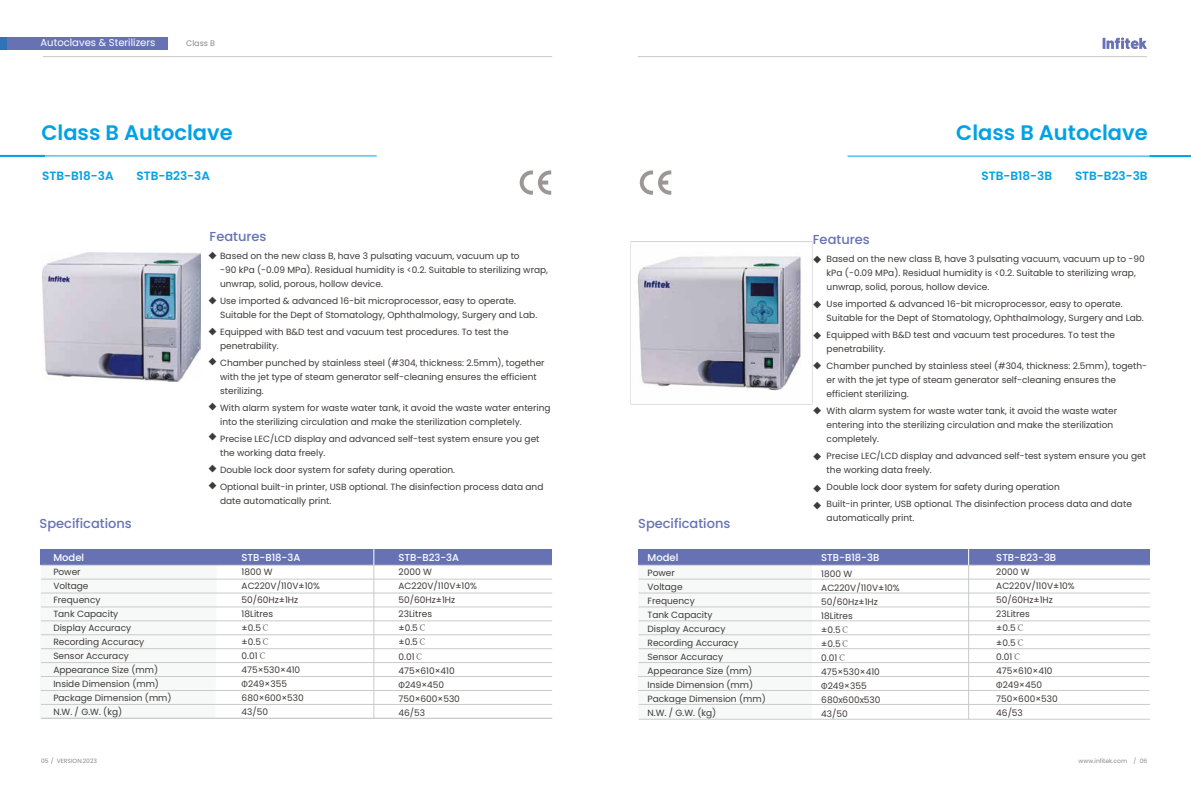
<style>
.page{position:relative;width:1191px;height:808px;background:#fff}
.page>*{position:absolute;margin:0;border:0;box-sizing:border-box;transform-origin:0 0}
.t1{font:600 21px "Poppins";color:#00a2e4}
.t2{font:500 13px "Poppins";color:#6772b5}
.t3{font:600 12px "Poppins";color:#00a2e4}
.t4{font:500 10px "Poppins";color:#fff}
.t5{font:10px "Poppins";color:#fff}
.t6{font:9px/14px "Poppins";color:#3e3a39}
.t7{font:300 9px/17px "Adobe Song Std";color:#3e3a39}
.t8{font:8px "Poppins";color:#898989}
.t9{font:6px "Poppins";color:#898989}
.s1{font-family:"Adobe Song Std";font-weight:300}
.s2{font-family:"Myriad Pro"}
</style>
<div class="page">
<img style="left:630px;top:241px;width:183px;height:164px">
<svg style="left:519px;top:170px;width:32px;height:25px"></svg>
<svg style="left:640px;top:170px;width:31px;height:25px"></svg>
<div style="left:8px;top:37px;width:160px;height:13px;background:#6772b5"></div>
<div style="left:0;top:37px;width:7px;height:13px;background:#3071b9"></div>
<hr style="left:637px;top:56px;width:509px;height:1px;background:#c9caca">
<hr style="left:43px;top:56px;width:509px;height:1px;background:#c9caca">
<hr style="left:0;top:156px;width:377px;height:1px;background:#00a2e4">
<hr style="left:0;top:155px;width:45px;height:2px;background:#00a2e4">
<hr style="left:847px;top:156px;width:344px;height:1px;background:#00a2e4">
<hr style="left:1149px;top:155px;width:42px;height:2px;background:#00a2e4">
<svg style="left:40px;top:564px;width:177px;height:154px"></svg>
<div style="left:41px;top:549px;width:511px;height:16px;background:#6772b5"></div>
<hr style="left:41px;top:579px;width:511px;height:1px;background:#c9caca">
<hr style="left:41px;top:593px;width:511px;height:1px;background:#c9caca">
<hr style="left:41px;top:607px;width:511px;height:1px;background:#c9caca">
<hr style="left:41px;top:621px;width:511px;height:1px;background:#c9caca">
<hr style="left:41px;top:634px;width:511px;height:1px;background:#c9caca">
<hr style="left:41px;top:648px;width:511px;height:1px;background:#c9caca">
<hr style="left:41px;top:662px;width:511px;height:1px;background:#c9caca">
<hr style="left:41px;top:676px;width:511px;height:1px;background:#c9caca">
<hr style="left:41px;top:690px;width:511px;height:1px;background:#c9caca">
<hr style="left:41px;top:704px;width:511px;height:1px;background:#c9caca">
<hr style="left:41px;top:718px;width:511px;height:1px;background:#c9caca">
<hr style="left:41px;top:565px;width:511px;height:1px;background:#c9caca">
<svg style="left:373px;top:549px;width:1px;height:16px"></svg>
<hr style="left:373px;top:565px;width:1px;height:153px;background:#c9caca">
<div style="left:638px;top:565px;width:174px;height:154px;background:#f7f8f8"></div>
<div style="left:638px;top:549px;width:511px;height:16px;background:#6772b5"></div>
<hr style="left:638px;top:579px;width:512px;height:1px;background:#c9caca">
<hr style="left:638px;top:593px;width:512px;height:1px;background:#c9caca">
<hr style="left:638px;top:607px;width:512px;height:1px;background:#c9caca">
<hr style="left:638px;top:621px;width:512px;height:1px;background:#c9caca">
<hr style="left:638px;top:634px;width:512px;height:1px;background:#c9caca">
<hr style="left:638px;top:648px;width:512px;height:1px;background:#c9caca">
<hr style="left:638px;top:662px;width:512px;height:1px;background:#c9caca">
<hr style="left:638px;top:676px;width:511px;height:1px;background:#c9caca">
<hr style="left:638px;top:690px;width:511px;height:1px;background:#c9caca">
<hr style="left:638px;top:704px;width:512px;height:1px;background:#c9caca">
<hr style="left:638px;top:565px;width:512px;height:1px;background:#c9caca">
<svg style="left:968px;top:549px;width:1px;height:16px"></svg>
<hr style="left:968px;top:565px;width:1px;height:154px;background:#c9caca">
<hr style="left:638px;top:719px;width:512px;height:1px;background:#c9caca">
<svg style="left:1102px;top:37px;width:45px;height:12px"></svg>
<img style="left:43px;top:252px;width:158px;height:129px">
<p class="t5" style="left:41px;top:37px;width:116px">Autoclaves &amp; Sterilizers</p>
<p class="t8" style="left:186px;top:39px;width:30px">Class B</p>
<h1 class="t1" style="left:41px;top:120px;width:193px">Class B Autoclave</h1>
<h3 class="t3" style="left:42px;top:169px;width:73px">STB-B18-3A</h3>
<h3 class="t3" style="left:137px;top:169px;width:75px">STB-B23-3A</h3>
<h2 class="t2" style="left:210px;top:228px;width:58px">Features</h2>
<h2 class="t2" style="left:813px;top:231px;width:58px">Features</h2>
<h1 class="t1" style="left:956px;top:120px;width:193px">Class B Autoclave</h1>
<h3 class="t3" style="left:981px;top:169px;width:72px">STB-B18-3B</h3>
<h3 class="t3" style="left:1075px;top:169px;width:74px">STB-B23-3B</h3>
<p class="t6" style="left:220px;top:249px;width:329px;text-indent:-12px"><span class="s1">◆</span> Based on the new class B, have 3 pulsating vacuum, vacuum up to<br>-90 kPa (-0.09 MPa). Residual humidity is &lt;0.2. Suitable to sterilizing wrap, unwrap, solid, porous, hollow device.</p>
<p class="t6" style="left:220px;top:294px;width:319px;text-indent:-12px"><span class="s1">◆</span> Use imported &amp; advanced 16-bit microprocessor, easy to operate.<br>Suitable for the Dept of Stomatology, Ophthalmology, Surgery and Lab.</p>
<p class="t6" style="left:220px;top:325px;width:290px;text-indent:-12px"><span class="s1">◆</span> Equipped with B&amp;D test and vacuum test procedures. To test the penetrability.</p>
<p class="t6" style="left:220px;top:356px;width:326px;text-indent:-12px"><span class="s1">◆</span> Chamber punched by stainless steel (#304, thickness: 2.5mm), together with the jet type of steam generator self-cleaning ensures the efficient sterilizing.</p>
<p class="t6" style="left:220px;top:401px;width:332px;text-indent:-12px"><span class="s1">◆</span> With alarm system for waste water tank, it avoid the waste water entering into the sterilizing circulation and make the sterilization completely.</p>
<p class="t6" style="left:220px;top:432px;width:321px">Precise LEC/LCD display and advanced self-test system ensure you get the working data freely.</p>
<p class="t6" style="left:208px;top:463px;width:249px"><span class="s1">◆</span> Double lock door system for safety during operation.</p>
<p class="t6" style="left:220px;top:480px;width:325px;text-indent:-12px"><span class="s1">◆</span> Optional built-in printer, USB optional. The disinfection process data and date automatically print.</p>
<p class="t7" style="left:208px;top:429px;width:10px">◆</p>
<h2 class="t2" style="left:40px;top:515px;width:94px">Specifications</h2>
<h2 class="t2" style="left:638px;top:515px;width:94px">Specifications</h2>
<p class="t4" style="left:53px;top:551px;width:32px">Model</p>
<p class="t6" style="left:53px;top:565px;width:120px">Power<br>Voltage<br>Frequency<br>Tank Capacity<br>Display Accuracy<br>Recording Accuracy<br>Sensor Accuracy<br>Appearance Size (mm)<br>Inside Dimension (mm)<br>Package Dimension (mm)<br>N.W. / G.W. (kg)</p>
<p class="t4" style="left:398px;top:551px;width:62px">STB-B23-3A</p>
<p class="t4" style="left:647px;top:551px;width:32px">Model</p>
<p class="t6" style="left:647px;top:566px;width:120px">Power<br>Voltage<br>Frequency<br>Tank Capacity<br>Display Accuracy<br>Recording Accuracy<br>Sensor Accuracy<br>Appearance Size (mm)<br>Inside Dimension (mm)<br>Package Dimension (mm)<br>N.W. / G.W. (kg)</p>
<p class="t4" style="left:242px;top:551px;width:60px">STB-B18-3A</p>
<p class="t6" style="left:242px;top:565px;width:80px">1800 W<br>AC220V/110V±10%<br>50/60Hz±1Hz<br>18Litres<br>±0.5<span class="s1">℃<br></span>±0.5<span class="s1">℃<br></span>0.01<span class="s1">℃<br></span>475×530×410<br><span class="s2">Φ</span>249×355<br>680×600×530<br>43/50</p>
<p class="t6" style="left:398px;top:565px;width:80px">2000 W<br>AC220V/110V±10%<br>50/60Hz±1Hz<br>23Litres<br>±0.5<span class="s1">℃<br></span>±0.5<span class="s1">℃<br></span>0.01<span class="s1">℃<br></span>475×610×410<br><span class="s2">Φ</span>249×450<br>750×600×530<br>46/53</p>
<p class="t6" style="left:826px;top:252px;width:320px">Based on the new class B, have 3 pulsating vacuum, vacuum up to -90 kPa (-0.09 MPa). Residual humidity is &lt;0.2. Suitable to sterilizing wrap, unwrap, solid, porous, hollow device.</p>
<p class="t6" style="left:826px;top:297px;width:319px">Use imported &amp; advanced 16-bit microprocessor, easy to operate.<br>Suitable for the Dept of Stomatology, Ophthalmology, Surgery and Lab.</p>
<p class="t6" style="left:826px;top:328px;width:290px">Equipped with B&amp;D test and vacuum test procedures. To test the penetrability.</p>
<p class="t6" style="left:826px;top:359px;width:322px">Chamber punched by stainless steel (#304, thickness: 2.5mm), togeth&shy;er with the jet type of steam generator self-cleaning ensures the efficient sterilizing.</p>
<p class="t6" style="left:826px;top:404px;width:292px">With alarm system for waste water tank, it avoid the waste water entering into the sterilizing circulation and make the sterilization completely.</p>
<p class="t6" style="left:826px;top:449px;width:321px">Precise LEC/LCD display and advanced self-test system ensure you get the working data freely.</p>
<p class="t6" style="left:826px;top:478px;width:307px;line-height:17px">Double lock door system for safety during operation<br>Built-in printer, USB optional. The disinfection process data and date</p>
<p class="t6" style="left:826px;top:511px;width:89px">automatically print.</p>
<p class="t7" style="left:813px;top:251px;width:10px">◆</p>
<p class="t7" style="left:813px;top:296px;width:10px">◆</p>
<p class="t7" style="left:813px;top:327px;width:10px">◆</p>
<p class="t7" style="left:813px;top:357px;width:10px">◆</p>
<p class="t7" style="left:813px;top:402px;width:10px">◆</p>
<p class="t7" style="left:813px;top:448px;width:10px">◆</p>
<p class="t7" style="left:813px;top:480px;width:10px">◆ ◆</p>
<p class="t4" style="left:996px;top:551px;width:61px">STB-B23-3B</p>
<p class="t4" style="left:821px;top:551px;width:60px">STB-B18-3B</p>
<p class="t6" style="left:821px;top:566px;width:80px">1800 W<br>AC220V/110V±10%<br>50/60Hz±1Hz<br>18Litres<br>±0.5<span class="s1">℃<br></span>±0.5<span class="s1">℃<br></span>0.01<span class="s1">℃<br></span>475×530×410<br><span class="s2">Φ</span>249×355<br>680x600x530<br>43/50</p>
<p class="t6" style="left:996px;top:565px;width:80px">2000 W<br>AC220V/110V±10%<br>50/60Hz±1Hz<br>23Litres<br>±0.5<span class="s1">℃<br></span>±0.5<span class="s1">℃<br></span>0.01<span class="s1">℃<br></span>475×610×410<br><span class="s2">Φ</span>249×450<br>750×600×530<br>46/53</p>
<p class="t9" style="left:41px;top:757px;width:57px">05 / VERSION.2023</p>
<p class="t9" style="left:1078px;top:757px;width:70px">www.infitek.com / 06</p>
</div>
